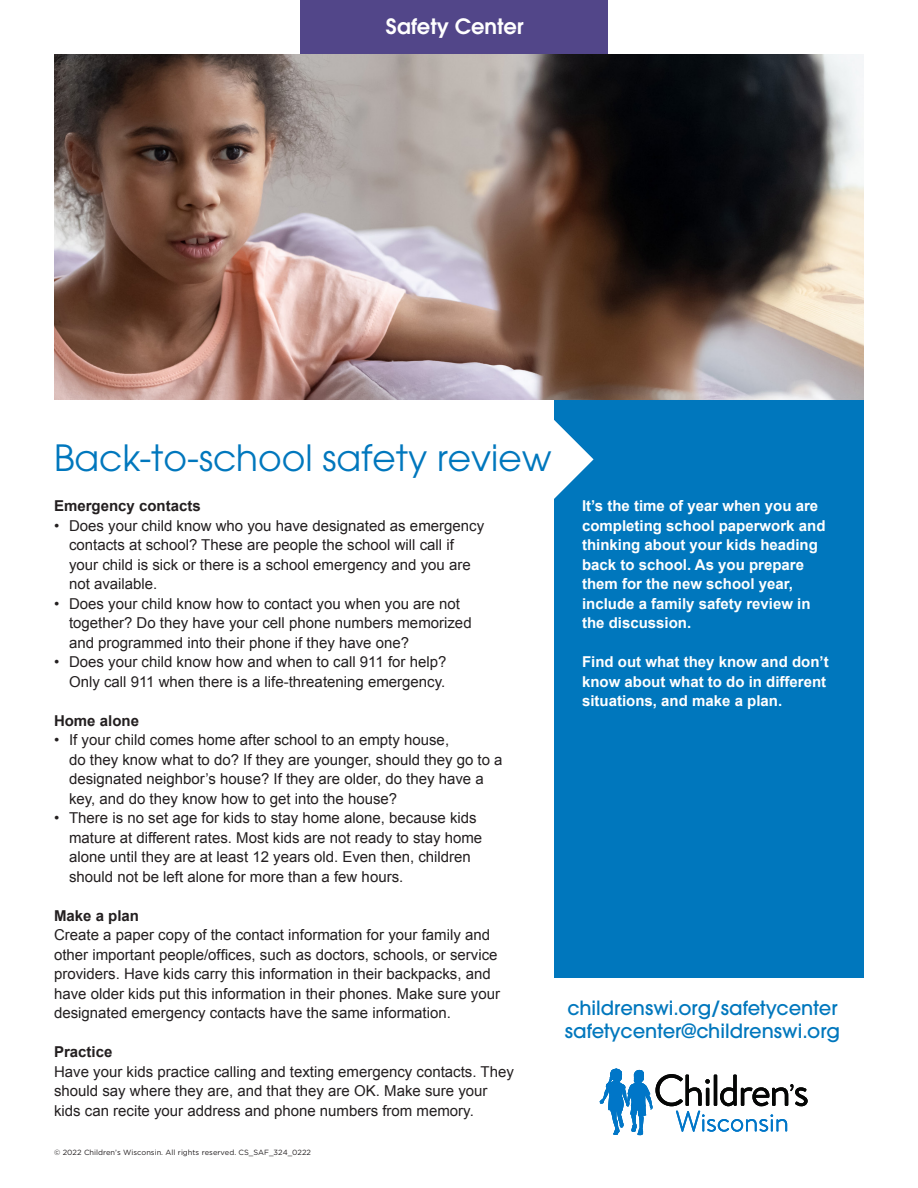
<style>
.page{position:relative;width:918px;height:1188px;background:#fff}
.page>*{position:absolute;margin:0;border:0;box-sizing:border-box;transform-origin:0 0}
.t1{font:36px "ITC Avant Garde Pro";color:#0077bd}
.t2{font:600 21px "ITC Avant Garde Pro";color:#fff}
.t3{font:500 19.5px "ITC Avant Garde Pro";color:#0077bd}
.t4{font:15px/19.5px "Arial";color:#231f20}
.t5{font:700 15px/19.5px "Arial";color:#fff}
.t6{font:700 15px "Arial";color:#231f20}
.t7{font:7.5px "Gotham";color:#231f20}
</style>
<div class="page">
<div style="left:554px;top:392px;width:310px;height:586px;background:#0077bd"></div>
<svg style="left:600px;top:1068px;width:208px;height:67px"></svg>
<div style="left:301px;top:0;width:307px;height:73px;background:#524689"></div>
<svg style="left:422px;top:399px;width:172px;height:100px"></svg>
<img style="left:54px;top:54px;width:810px;height:345px">
<p class="t2" style="left:386px;top:13px;width:139px">Safety Center</p>
<p class="t1" style="left:54px;top:436px;width:499px">Back-to-school safety review</p>
<p class="t6" style="left:54px;top:496px;width:148px">Emergency contacts</p>
<p class="t4" style="left:69px;top:516px;width:417px;text-indent:-15px">• Does your child know who you have designated as emergency contacts at school? These are people the school will call if your child is sick or there is a school emergency and you are not available.</p>
<p class="t4" style="left:54px;top:594px;width:408px">• Does your child know how to contact you when you are not</p>
<p class="t4" style="left:69px;top:614px;width:404px">together? Do they have your cell phone numbers memorized and programmed into their phone if they have one?</p>
<p class="t4" style="left:54px;top:653px;width:394px;text-align:right">• Does your child know how and when to call 911 for help?<br>Only call 911 when there is a life-threatening emergency.</p>
<p class="t6" style="left:54px;top:711px;width:87px">Home alone</p>
<p class="t4" style="left:69px;top:731px;width:435px;text-indent:-15px">• If your child comes home after school to an empty house,<br>do they know what to do? If they are younger, should they go to a designated neighbor’s house? If they are older, do they have a key, and do they know how to get into the house?</p>
<p class="t4" style="left:69px;top:809px;width:415px;text-indent:-15px">• There is no set age for kids to stay home alone, because kids mature at different rates. Most kids are not ready to stay home alone until they are at least 12 years old. Even then, children should not be left alone for more than a few hours.</p>
<p class="t6" style="left:54px;top:906px;width:87px">Make a plan</p>
<p class="t4" style="left:54px;top:926px;width:448px">Create a paper copy of the contact information for your family and other important people/offices, such as doctors, schools, or service providers. Have kids carry this information in their backpacks, and have older kids put this information in their phones. Make sure your designated emergency contacts have the same information.</p>
<p class="t6" style="left:54px;top:1042px;width:60px">Practice</p>
<p class="t4" style="left:54px;top:1062px;width:461px">Have your kids practice calling and texting emergency contacts. They should say where they are, and that they are OK. Make sure your kids can recite your address and phone numbers from memory.</p>
<p class="t7" style="left:54px;top:1148px;width:259px">© 2022 Children’s Wisconsin. All rights reserved. CS_SAF_324_0222</p>
<p class="t5" style="left:582px;top:497px;width:245px">It’s the time of year when you are completing school paperwork and thinking about your kids heading back to school. As you prepare them for the new school year, include a family safety review in the discussion.</p>
<p class="t5" style="left:582px;top:653px;width:248px">Find out what they know and don’t know about what to do in different situations, and make a plan.</p>
<p class="t3" style="left:567px;top:995px;width:272px">childrenswi.org/safetycenter</p>
<p class="t3" style="left:565px;top:1018px;width:277px">safetycenter@childrenswi.org</p>
</div>
